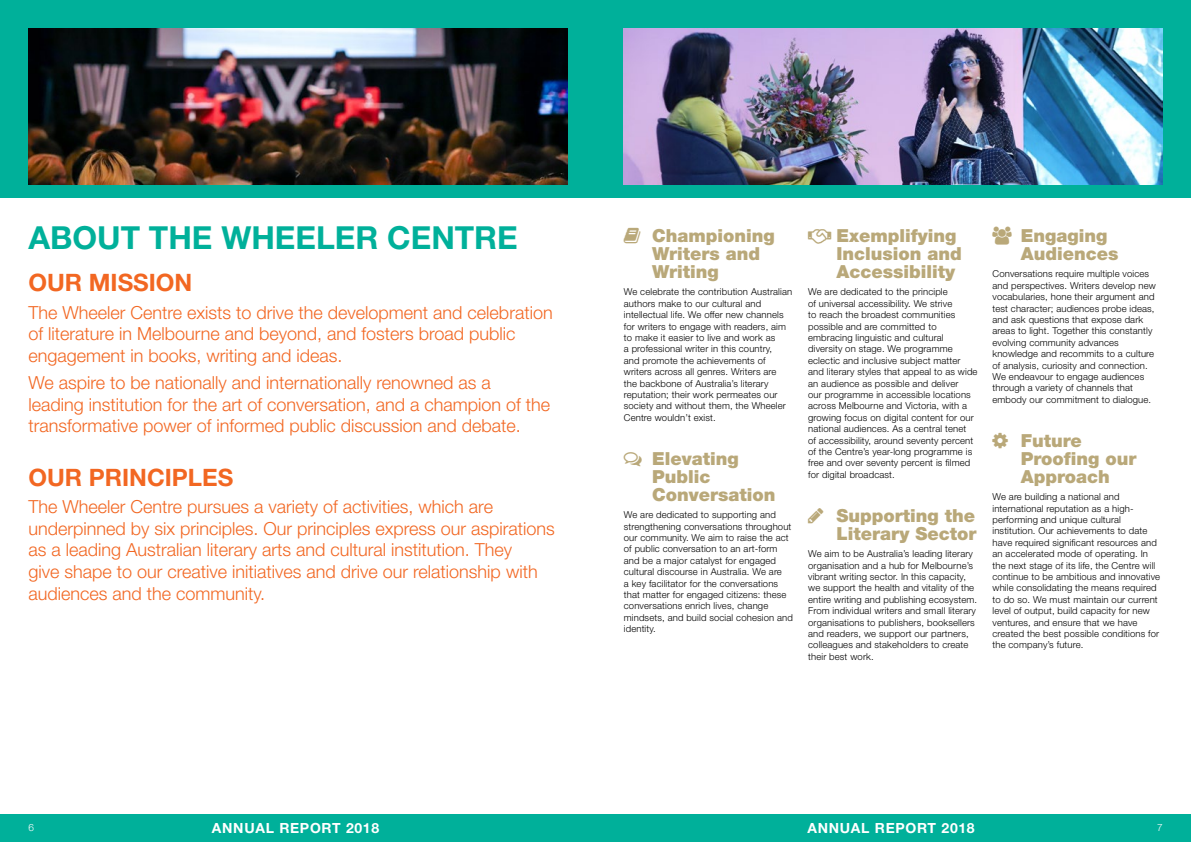
<style>
.page{position:relative;width:1191px;height:842px;background:#fff}
.page>*{position:absolute;margin:0;border:0;box-sizing:border-box;transform-origin:0 0}
.t1{font:700 31.8px "Helvetica Neue LT Std";color:#00b09a}
.t2{font:700 24px "Helvetica Neue LT Std";color:#f26722}
.t3{font:300 18px/21.6px "Helvetica Neue LT Std";color:#f26722}
.t4{font:900 18px/18px "Helvetica Neue LT Std";color:#b9a879}
.t5{font:700 14px "Helvetica Neue LT Std";letter-spacing:.05em;color:#fff}
.t6{font:300 10px "Helvetica Neue LT Std";color:#fff}
.t7{font:300 9.5px/11.4px "Helvetica Neue LT Std";letter-spacing:.015em;color:#000}
</style>
<div class="page">
<div style="left:0;top:0;width:595px;height:198px;background:#00b09a"></div>
<div style="left:595px;top:0;width:596px;height:198px;background:#00b09a"></div>
<div style="left:0;top:814px;width:595px;height:28px;background:#00b09a"></div>
<div style="left:595px;top:814px;width:596px;height:28px;background:#00b09a"></div>
<img style="left:28px;top:28px;width:539px;height:156px">
<img style="left:624px;top:28px;width:538px;height:156px">
<h1 class="t1" style="left:28px;top:218px;width:491px">ABOUT THE WHEELER CENTRE</h1>
<h2 class="t2" style="left:28px;top:268px;width:165px">OUR MISSION</h2>
<h3 class="t3" style="left:28px;top:301px;width:526px">The Wheeler Centre exists to drive the development and celebration of literature in Melbourne and beyond, and fosters broad public engagement in books, writing and ideas.</h3>
<h3 class="t3" style="left:28px;top:372px;width:523px">We aspire to be nationally and internationally renowned as a leading institution for the art of conversation, and a champion of the transformative power of informed public discussion and debate.</h3>
<h2 class="t2" style="left:28px;top:462px;width:206px">OUR PRINCIPLES</h2>
<p class="t3" style="left:28px;top:495px;width:528px">The Wheeler Centre pursues a variety of activities, which are underpinned by six principles. Our principles express our aspirations as a leading Australian literary arts and cultural institution. They<br>give shape to our creative initiatives and drive our relationship with audiences and the community.</p>
<h3 class="t4" style="left:652px;top:227px;width:124px">Championing<br>Writers and<br>Writing</h3>
<p class="t7" style="left:624px;top:286px;width:170px">We celebrate the contribution Australian authors make to our cultural and intellectual life. We offer new channels for writers to engage with readers, aim to make it easier to live and work as<br>a professional writer in this country,<br>and promote the achievements of writers across all genres. Writers are<br>the backbone of Australia’s literary reputation; their work permeates our society and without them, the Wheeler Centre wouldn’t exist.</p>
<h3 class="t4" style="left:652px;top:450px;width:125px">Elevating<br>Public<br>Conversation</h3>
<p class="t7" style="left:624px;top:509px;width:171px">We are dedicated to supporting and strengthening conversations throughout our community. We aim to raise the act of public conversation to an art-form and be a major catalyst for engaged cultural discourse in Australia. We are<br>a key facilitator for the conversations that matter for engaged citizens: these conversations enrich lives, change mindsets, and build social cohesion and identity.</p>
<h3 class="t4" style="left:836px;top:227px;width:127px">Exemplifying<br>Inclusion and<br>Accessibility</h3>
<p class="t7" style="left:808px;top:286px;width:171px">We are dedicated to the principle<br>of universal accessibility. We strive<br>to reach the broadest communities possible and are committed to embracing linguistic and cultural diversity on stage. We programme eclectic and inclusive subject matter and literary styles that appeal to as wide an audience as possible and deliver<br>our programme in accessible locations across Melbourne and Victoria, with a growing focus on digital content for our national audiences. As a central tenet<br>of accessibility, around seventy percent of the Centre’s year-long programme is free and over seventy percent is filmed for digital broadcast.</p>
<h3 class="t4" style="left:836px;top:507px;width:141px">Supporting the<br>Literary Sector</h3>
<p class="t7" style="left:808px;top:548px;width:171px">We aim to be Australia’s leading literary organisation and a hub for Melbourne’s vibrant writing sector. In this capacity, we support the health and vitality of the entire writing and publishing ecosystem.<br>From individual writers and small literary organisations to publishers, booksellers and readers, we support our partners, colleagues and stakeholders to create their best work.</p>
<h3 class="t4" style="left:1020px;top:227px;width:99px">Engaging<br>Audiences</h3>
<p class="t7" style="left:992px;top:268px;width:165px">Conversations require multiple voices and perspectives. Writers develop new vocabularies, hone their argument and test character; audiences probe ideas, and ask questions that expose dark areas to light. Together this constantly evolving community advances knowledge and recommits to a culture of analysis, curiosity and connection.<br>We endeavour to engage audiences through a variety of channels that embody our commitment to dialogue.</p>
<h3 class="t4" style="left:1020px;top:432px;width:117px">Future<br>Proofing our<br>Approach</h3>
<p class="t7" style="left:992px;top:491px;width:169px">We are building a national and international reputation as a high&shy;performing and unique cultural institution. Our achievements to date have required significant resources and an accelerated mode of operating. In the next stage of its life, the Centre will continue to be ambitious and innovative while consolidating the means required to do so. We must maintain our current level of output, build capacity for new ventures, and ensure that we have created the best possible conditions for the company’s future.</p>
<p class="t6" style="left:28px;top:822px;width:7px">6</p>
<h3 class="t5" style="left:212px;top:819px;width:169px">ANNUAL REPORT 2018</h3>
<h3 class="t5" style="left:807px;top:819px;width:169px">ANNUAL REPORT 2018</h3>
<p class="t6" style="left:1157px;top:822px;width:7px">7</p>
</div>
